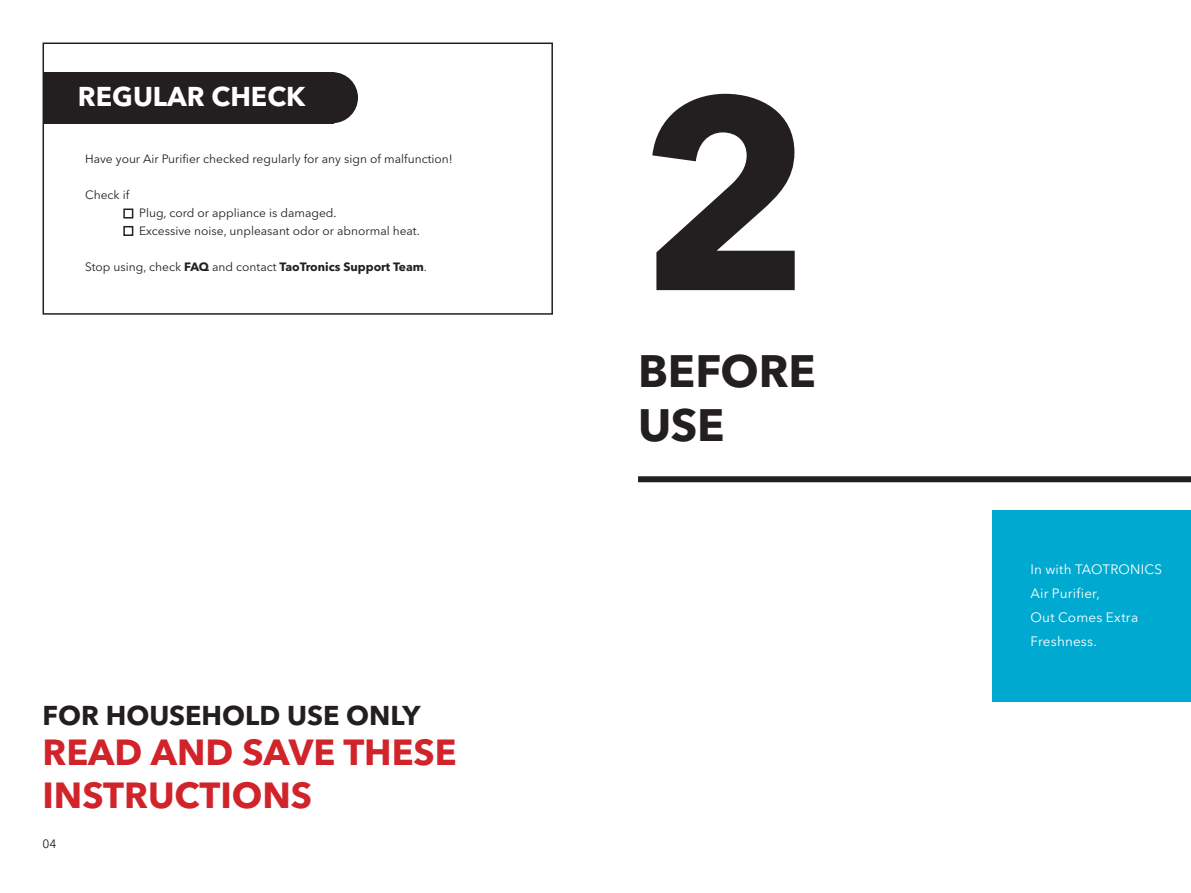
<style>
.page{position:relative;width:1191px;height:893px;background:#fff}
.page>*{position:absolute;margin:0;border:0;box-sizing:border-box;transform-origin:0 0}
.t1{font:700 270px "Avenir Next LT Pro";color:#231f20}
.t2{font:700 45px/54px "Avenir Next LT Pro";letter-spacing:-.005em;color:#231f20}
.t3{font:700 36px/43.2px "Avenir Next LT Pro";color:#d1232a}
.t4{font:700 27px "Avenir Next LT Pro";color:#231f20}
.t5{font:700 27px "Avenir Next LT Pro";color:#fff}
.t6{font:13.5px/24px "Avenir Next LT Pro";letter-spacing:.015em;color:#fff}
.t7{font:12px/18px "Avenir Next LT Pro";color:#231f20}
.s1{font-weight:700}
</style>
<div class="page">
<div style="left:43px;top:72px;width:290px;height:51px;background:#231f20"></div>
<div style="left:307px;top:72px;width:51px;height:51px;background:#231f20;border-radius:50%"></div>
<div style="left:43px;top:43px;width:510px;height:272px;border:2px solid #231f20"></div>
<div style="left:123px;top:209px;width:10px;height:10px;border:2px solid #231f20"></div>
<div style="left:123px;top:226px;width:10px;height:10px;border:2px solid #231f20"></div>
<div style="left:638px;top:476px;width:553px;height:6px;background:#231f20"></div>
<div style="left:992px;top:510px;width:199px;height:192px;background:#00a9d0"></div>
<h3 class="t5" style="left:78px;top:80px;width:229px">REGULAR CHECK</h3>
<p class="t7" style="left:85px;top:150px;width:369px">Have your Air Purifier checked regularly for any sign of malfunction!</p>
<p class="t7" style="left:85px;top:186px;width:46px">Check if</p>
<p class="t7" style="left:139px;top:204px;width:282px">Plug, cord or appliance is damaged.<br>Excessive noise, unpleasant odor or abnormal heat.</p>
<p class="t7" style="left:85px;top:258px;width:343px">Stop using, check <span class="s1">FAQ</span> and contact <span class="s1">TaoTronics Support Team</span>.</p>
<h3 class="t4" style="left:43px;top:699px;width:380px">FOR HOUSEHOLD USE ONLY</h3>
<h3 class="t3" style="left:43px;top:730px;width:416px">READ AND SAVE THESE<br>INSTRUCTIONS</h3>
<p class="t7" style="left:43px;top:835px;width:15px">04</p>
<h1 class="t1" style="left:638px;top:30px;width:176px">2</h1>
<h2 class="t2" style="left:638px;top:344px;width:179px">BEFORE<br>USE</h2>
<p class="t6" style="left:1030px;top:558px;width:133px">In with TAOTRONICS<br>Air Purifier,<br>Out Comes Extra<br>Freshness.</p>
</div>
